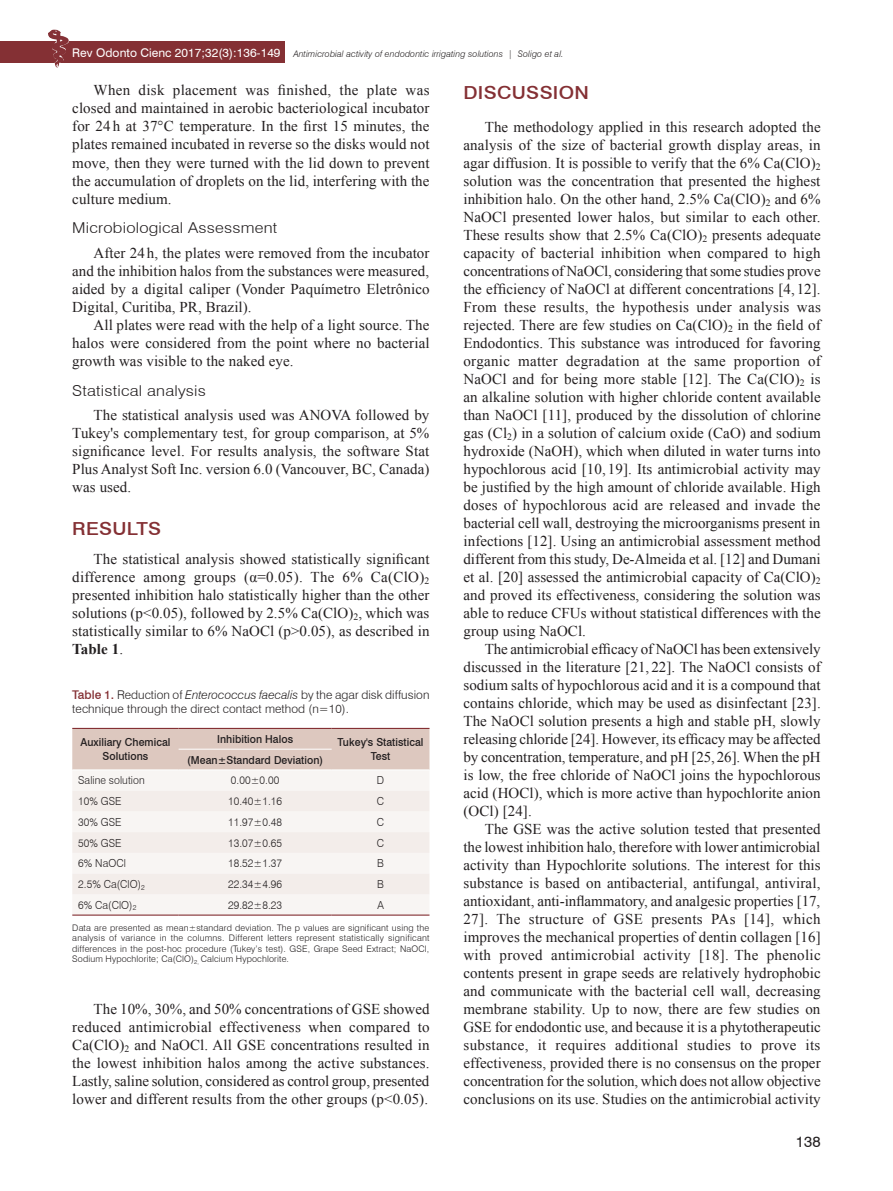
<style>
.page{position:relative;width:893px;height:1191px;background:#fff}
.page>*{position:absolute;margin:0;border:0;box-sizing:border-box;transform-origin:0 0}
.t1{font:500 18px "Swiss 721 BT";letter-spacing:.015em;color:#843034;scale:1.1 1}
.t2{font:15px/18px "Times New Roman";letter-spacing:.005em;color:#231f20;text-align:justify}
.t3{font:300 15px "Swiss 721 BT";letter-spacing:.015em;color:#231f20;scale:1.1 1}
.t4{font:15px "Swiss 721 BT";color:#231f20}
.t5{font:300 12px/14.2px "Swiss 721 BT";letter-spacing:.005em;color:#231f20}
.t6{font:300 10.95px "Swiss 721 BT";letter-spacing:.005em;color:#231f20;scale:.95 1}
.t7{font:500 10.95px/13.5px "Swiss 721 BT";letter-spacing:.005em;color:#231f20;text-align:center;scale:.95 1}
.t8{font:300 9px/10.5px "Swiss 721 BT";letter-spacing:.015em;color:#231f20;text-align:justify}
.t9{font:italic 300 9px "Swiss 721 BT";letter-spacing:.01em;color:#231f20}
.s1{font-weight:400;font-style:normal;font-size:12px;color:#fff}
.s2{font-weight:700}
.s3{font-weight:500;color:#843034}
.s4{font-style:italic}
</style>
<div class="page">
<div style="left:0;top:41px;width:285px;height:22px;background:#843034"></div>
<img style="left:48px;top:30px;width:21px;height:37px">
<div style="left:72px;top:729px;width:357px;height:40px;background:#ddc8bf"></div>
<div style="left:73px;top:771px;width:356px;height:143px;background:#f8f5f3"></div>
<svg style="left:72px;top:790px;width:357px;height:104px"></svg>
<hr style="left:72px;top:728px;width:107px;height:1px;background:#843034">
<hr style="left:179px;top:728px;width:153px;height:1px;background:#843034">
<hr style="left:332px;top:728px;width:97px;height:1px;background:#843034">
<hr style="left:72px;top:914px;width:107px;height:1px;background:#843034">
<hr style="left:179px;top:914px;width:153px;height:1px;background:#843034">
<hr style="left:332px;top:914px;width:97px;height:1px;background:#843034">
<hr style="left:179px;top:749px;width:153px;height:1px;background:#fff">
<p class="t9" style="left:72px;top:48px;width:493px"><span class="s1">Rev Odonto Cienc 2017;32(3):136-149</span> Antimicrobial activity of endodontic irrigating solutions | Soligo et al.</p>
<p class="t2" style="left:72px;top:81px;width:359px;text-indent:21px">When disk placement was finished, the plate was closed and maintained in aerobic bacteriological incubator for 24 h at 37°C temperature. In the first 15 minutes, the plates remained incubated in reverse so the disks would not move, then they were turned with the lid down to prevent the accumulation of droplets on the lid, interfering with the culture medium.</p>
<p class="t3" style="left:72px;top:219px;width:188px">Microbiological Assessment</p>
<p class="t2" style="left:72px;top:243px;width:359px;text-indent:21px">After 24 h, the plates were removed from the incubator and the inhibition halos from the substances were measured, aided by a digital caliper (Vonder Paquímetro Eletrônico Digital, Curitiba, PR, Brazil).</p>
<p class="t2" style="left:72px;top:315px;width:359px;text-indent:21px">All plates were read with the help of a light source. The halos were considered from the point where no bacterial growth was visible to the naked eye.</p>
<p class="t3" style="left:72px;top:381px;width:123px">Statistical analysis</p>
<p class="t2" style="left:72px;top:406px;width:359px;text-indent:21px">The statistical analysis used was ANOVA followed by Tukey's complementary test, for group comparison, at 5% significance level. For results analysis, the software Stat Plus Analyst Soft Inc. version 6.0 (Vancouver, BC, Canada) was used.</p>
<p class="t1" style="left:72px;top:518px;width:82px">RESULTS</p>
<p class="t2" style="left:72px;top:550px;width:359px;text-indent:21px">The statistical analysis showed statistically significant difference among groups (α=0.05). The 6% Ca(ClO)<sub>2 </sub>presented inhibition halo statistically higher than the other solutions (p&lt;0.05), followed by 2.5% Ca(ClO)<sub>2</sub>, which was statistically similar to 6% NaOCl (p&gt;0.05), as described in <span class="s2">Table 1</span>.</p>
<p class="t5" style="left:72px;top:687px;width:359px"><span class="s3">Table 1.</span> Reduction of <span class="s4">Enterococcus faecalis</span> by the agar disk diffusion technique through the direct contact method (n=10).</p>
<p class="t7" style="left:80px;top:735px;width:96px">Auxiliary Chemical<br>Solutions</p>
<p class="t7" style="left:217px;top:732px;width:82px">Inhibition Halos</p>
<p class="t7" style="left:338px;top:735px;width:92px">Tukey's Statistical<br>Test</p>
<p class="t1" style="left:463px;top:81px;width:115px">DISCUSSION</p>
<p class="t2" style="left:463px;top:117px;width:359px;text-indent:21px">The methodology applied in this research adopted the analysis of the size of bacterial growth display areas, in agar diffusion. It is possible to verify that the 6% Ca(ClO)<sub>2 </sub>solution was the concentration that presented the highest inhibition halo. On the other hand, 2.5% Ca(ClO)<sub>2</sub> and 6% NaOCl presented lower halos, but similar to each other.<br>These results show that 2.5% Ca(ClO)<sub>2</sub> presents adequate capacity of bacterial inhibition when compared to high concentrations of NaOCl, considering that some studies prove the efficiency of NaOCl at different concentrations [4, 12].<br>From these results, the hypothesis under analysis was rejected. There are few studies on Ca(ClO)<sub>2</sub> in the field of Endodontics. This substance was introduced for favoring organic matter degradation at the same proportion of NaOCl and for being more stable [12]. The Ca(ClO)<sub>2</sub> is an alkaline solution with higher chloride content available than NaOCl [11], produced by the dissolution of chlorine gas (Cl<sub>2</sub>) in a solution of calcium oxide (CaO) and sodium hydroxide (NaOH), which when diluted in water turns into hypochlorous acid [10, 19]. Its antimicrobial activity may be justified by the high amount of chloride available. High doses of hypochlorous acid are released and invade the bacterial cell wall, destroying the microorganisms present in infections [12]. Using an antimicrobial assessment method different from this study, De-Almeida et al. [12] and Dumani et al. [20] assessed the antimicrobial capacity of Ca(ClO)<sub>2 </sub>and proved its effectiveness, considering the solution was able to reduce CFUs without statistical differences with the group using NaOCl.</p>
<p class="t2" style="left:463px;top:639px;width:359px;text-indent:21px">The antimicrobial efficacy of NaOCl has been extensively discussed in the literature [21, 22]. The NaOCl consists of sodium salts of hypochlorous acid and it is a compound that contains chloride, which may be used as disinfectant [23].<br>The NaOCl solution presents a high and stable pH, slowly releasing chloride [24]. However, its efficacy may be affected by concentration, temperature, and pH [25,26]. When the pH is low, the free chloride of NaOCl joins the hypochlorous acid (HOCl), which is more active than hypochlorite anion (OCl) [24].</p>
<p class="t2" style="left:463px;top:819px;width:359px;text-indent:21px">The GSE was the active solution tested that presented the lowest inhibition halo, therefore with lower antimicrobial activity than Hypochlorite solutions. The interest for this substance is based on antibacterial, antifungal, antiviral, antioxidant, anti-inflammatory, and analgesic properties [17, 27]. The structure of GSE presents PAs [14], which improves the mechanical properties of dentin collagen [16] with proved antimicrobial activity [18]. The phenolic contents present in grape seeds are relatively hydrophobic and communicate with the bacterial cell wall, decreasing membrane stability. Up to now, there are few studies on GSE for endodontic use, and because it is a phytotherapeutic substance, it requires additional studies to prove its effectiveness, provided there is no consensus on the proper concentration for the solution, which does not allow objective conclusions on its use. Studies on the antimicrobial activity</p>
<p class="t7" style="left:187px;top:753px;width:145px">(Mean±Standard Deviation)</p>
<p class="t6" style="left:78px;top:773px;width:71px">Saline solution</p>
<p class="t6" style="left:231px;top:773px;width:52px">0.00±0.00</p>
<p class="t6" style="left:377px;top:773px;width:9px">D</p>
<p class="t6" style="left:78px;top:794px;width:47px">10% GSE</p>
<p class="t6" style="left:228px;top:794px;width:58px">10.40±1.16</p>
<p class="t6" style="left:377px;top:794px;width:9px">C</p>
<p class="t6" style="left:78px;top:815px;width:47px">30% GSE</p>
<p class="t6" style="left:228px;top:815px;width:58px">11.97±0.48</p>
<p class="t6" style="left:377px;top:815px;width:9px">C</p>
<p class="t6" style="left:78px;top:836px;width:47px">50% GSE</p>
<p class="t6" style="left:228px;top:836px;width:58px">13.07±0.65</p>
<p class="t6" style="left:377px;top:836px;width:9px">C</p>
<p class="t6" style="left:78px;top:856px;width:52px">6% NaOCl</p>
<p class="t6" style="left:228px;top:856px;width:58px">18.52±1.37</p>
<p class="t6" style="left:377px;top:856px;width:9px">B</p>
<p class="t6" style="left:78px;top:877px;width:72px">2.5% Ca(ClO)<sub>2</sub></p>
<p class="t6" style="left:228px;top:877px;width:58px">22.34±4.96</p>
<p class="t6" style="left:377px;top:877px;width:9px">B</p>
<p class="t6" style="left:78px;top:898px;width:63px">6% Ca(ClO)<sub>2</sub></p>
<p class="t6" style="left:228px;top:898px;width:58px">29.82±8.23</p>
<p class="t6" style="left:377px;top:898px;width:8px">A</p>
<p class="t8" style="left:72px;top:922px;width:359px">Data are presented as mean±standard deviation. The p values are significant using the analysis of variance in the columns. Different letters represent statistically significant differences in the post-hoc procedure (Tukey’s test). GSE, Grape Seed Extract; NaOCl, Sodium Hypochlorite; Ca(ClO)<sub>2,</sub> Calcium Hypochlorite.</p>
<p class="t2" style="left:72px;top:999px;width:359px;text-indent:21px">The 10%, 30%, and 50% concentrations of GSE showed reduced antimicrobial effectiveness when compared to Ca(ClO)<sub>2</sub> and NaOCl. All GSE concentrations resulted in the lowest inhibition halos among the active substances.<br>Lastly, saline solution, considered as control group, presented lower and different results from the other groups (p&lt;0.05).</p>
<p class="t4" style="left:796px;top:1132px;width:26px">138</p>
</div>
